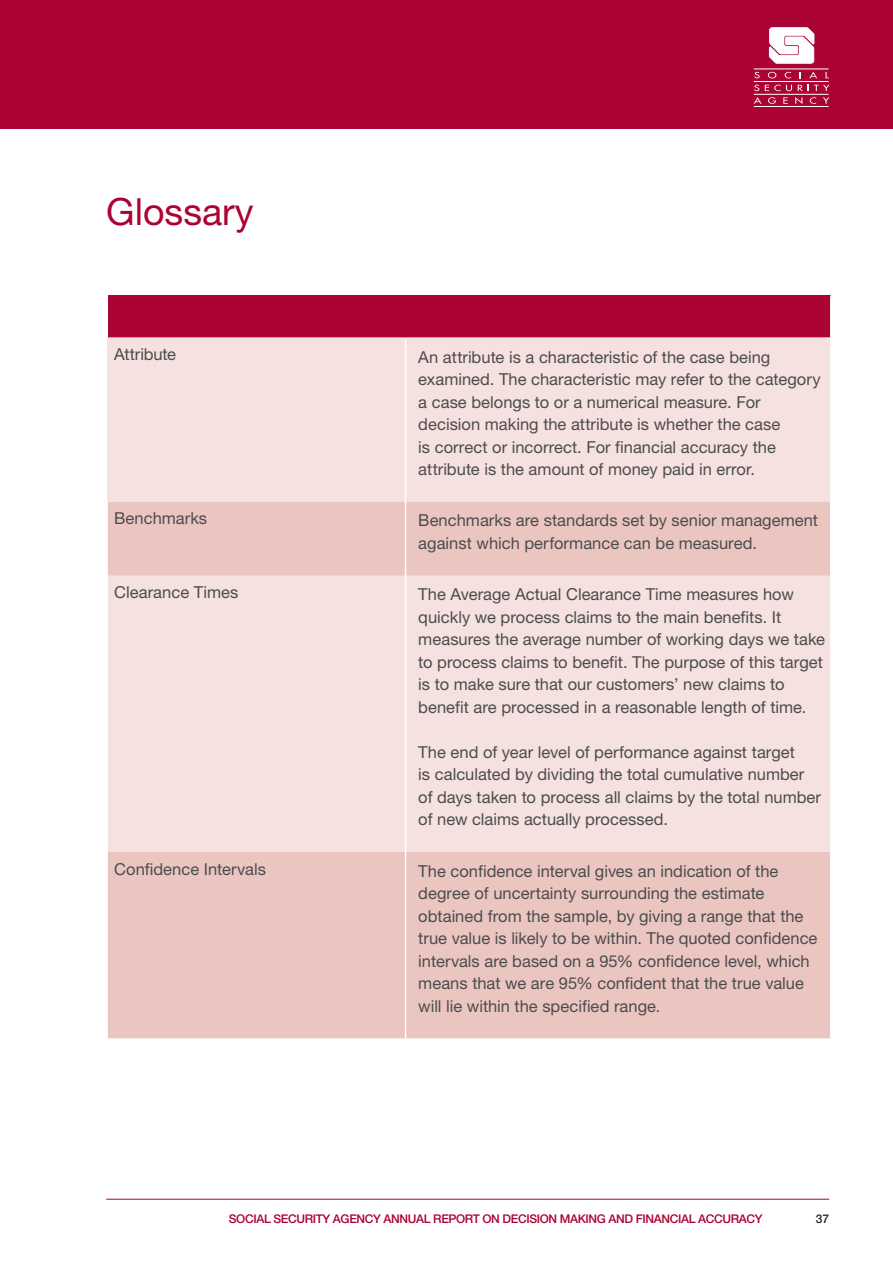
<style>
.page{position:relative;width:893px;height:1263px;background:#fff}
.page>*{position:absolute;margin:0;border:0;box-sizing:border-box;transform-origin:0 0}
.t1{font:37.5px "Helvetica Neue LT Std";color:#ab0333}
.t2{font:16.5px/22.5px "Helvetica Neue LT Std";color:#4b4c4d}
.t3{font:500 12px "Helvetica Neue LT Std";letter-spacing:-.03em;color:#ab0333}
.t4{font:500 12px "Helvetica Neue LT Std";color:#231f20}
</style>
<div class="page">
<div style="left:0;top:0;width:893px;height:128px;background:#ab0333"></div>
<svg style="left:769px;top:28px;width:45px;height:35px;background:#f8ebef"></svg>
<svg style="left:754px;top:97px;width:7px;height:7px"></svg>
<svg style="left:768px;top:97px;width:8px;height:7px"></svg>
<svg style="left:783px;top:97px;width:5px;height:7px"></svg>
<svg style="left:795px;top:97px;width:7px;height:7px"></svg>
<svg style="left:810px;top:97px;width:6px;height:7px"></svg>
<svg style="left:823px;top:97px;width:6px;height:7px"></svg>
<svg style="left:754px;top:85px;width:5px;height:6px"></svg>
<svg style="left:765px;top:85px;width:27px;height:6px"></svg>
<svg style="left:798px;top:85px;width:31px;height:6px"></svg>
<svg style="left:754px;top:72px;width:6px;height:6px"></svg>
<svg style="left:768px;top:72px;width:8px;height:6px"></svg>
<svg style="left:785px;top:72px;width:6px;height:6px"></svg>
<svg style="left:809px;top:72px;width:8px;height:6px"></svg>
<svg style="left:825px;top:72px;width:4px;height:6px"></svg>
<hr style="left:754px;top:69px;width:74px;height:1px;background:#fff">
<hr style="left:754px;top:106px;width:74px;height:1px;background:#fff">
<hr style="left:754px;top:81px;width:74px;height:1px;background:#fff">
<hr style="left:754px;top:94px;width:74px;height:1px;background:#fff">
<hr style="left:106px;top:1199px;width:723px;height:1px;background:#ab0333">
<div style="left:108px;top:296px;width:723px;height:42px;background:#ab0333"></div>
<div style="left:109px;top:339px;width:721px;height:163px;background:#f5e1df"></div>
<svg style="left:108px;top:502px;width:722px;height:536px;background:#f0d3d0"></svg>
<hr style="left:107px;top:337px;width:299px;height:2px;background:#f5e1df">
<hr style="left:107px;top:339px;width:2px;height:163px;background:#f5e1df">
<hr style="left:406px;top:337px;width:424px;height:2px;background:#f5e1df">
<hr style="left:830px;top:296px;width:1px;height:42px;background:#fff">
<hr style="left:405px;top:339px;width:1px;height:163px;background:#fff">
<hr style="left:405px;top:502px;width:1px;height:74px;background:#fff">
<hr style="left:405px;top:576px;width:1px;height:276px;background:#fff">
<hr style="left:405px;top:852px;width:1px;height:186px;background:#fff">
<h1 class="t1" style="left:106px;top:189px;width:149px">Glossary</h1>
<p class="t2" style="left:114px;top:343px;width:63px">Attribute</p>
<p class="t2" style="left:418px;top:345px;width:404px">An attribute is a characteristic of the case being examined. The characteristic may refer to the category a case belongs to or a numerical measure. For decision making the attribute is whether the case<br>is correct or incorrect. For financial accuracy the attribute is the amount of money paid in error.</p>
<p class="t2" style="left:114px;top:507px;width:94px">Benchmarks</p>
<p class="t2" style="left:418px;top:509px;width:401px">Benchmarks are standards set by senior management against which performance can be measured.</p>
<p class="t2" style="left:114px;top:581px;width:126px">Clearance Times</p>
<p class="t2" style="left:418px;top:583px;width:408px">The Average Actual Clearance Time measures how quickly we process claims to the main benefits. It measures the average number of working days we take to process claims to benefit. The purpose of this target is to make sure that our customers’ new claims to benefit are processed in a reasonable length of time.</p>
<p class="t2" style="left:418px;top:740px;width:404px">The end of year level of performance against target<br>is calculated by dividing the total cumulative number of days taken to process all claims by the total number of new claims actually processed.</p>
<p class="t2" style="left:114px;top:857px;width:153px">Confidence Intervals</p>
<p class="t2" style="left:418px;top:859px;width:401px">The confidence interval gives an indication of the degree of uncertainty surrounding the estimate obtained from the sample, by giving a range that the true value is likely to be within. The quoted confidence intervals are based on a 95% confidence level, which means that we are 95% confident that the true value will lie within the specified range.</p>
<p class="t3" style="left:229px;top:1212px;width:535px">SOCIAL SECURITY AGENCY ANNUAL REPORT ON DECISION MAKING AND FINANCIAL ACCURACY</p>
<p class="t4" style="left:816px;top:1212px;width:15px">37</p>
</div>
